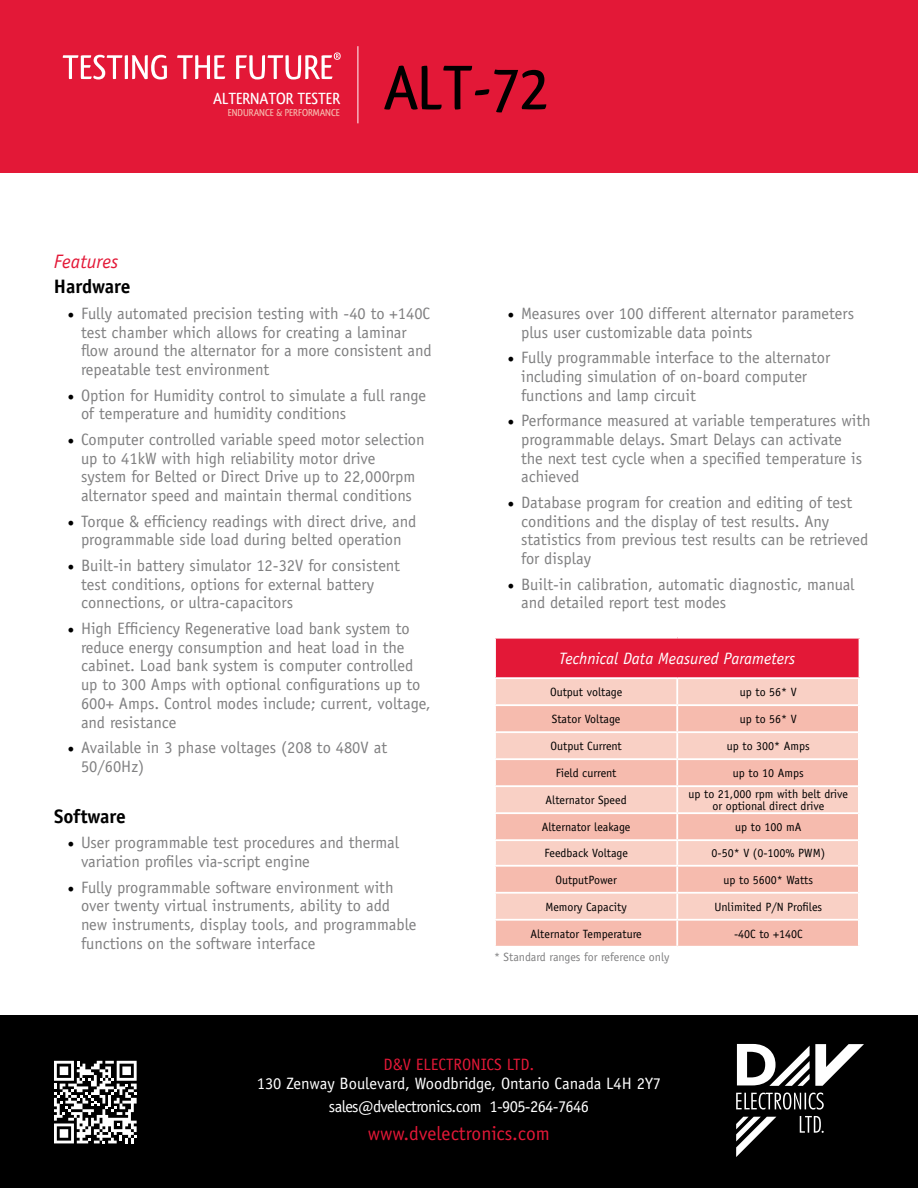
<style>
.page{position:relative;width:918px;height:1188px;background:#fff}
.page>*{position:absolute;margin:0;border:0;box-sizing:border-box;transform-origin:0 0}
.t1{font:500 65.55px "Qlassik";color:#000}
.t2{font:19.5px "Officina Sans Std";color:#e31837}
.t3{font:700 19.5px "Officina Sans Std";color:#000}
.t4{font:italic 19.5px "Officina Sans Std";color:#e31837}
.t5{font:500 16.95px "Qlassik";color:#fff}
.t6{font:16.5px/18.8px "Officina Sans Std";color:#808081}
.t7{font:16.5px/22.5px "Officina Sans Std";letter-spacing:-.02em;color:#fff;text-align:center}
.t8{font:italic 16.5px "Officina Sans Std";color:#fff}
.t9{font:16.5px "Officina Sans Std";color:#e31837}
.t10{font:12px/12.1px "Officina Sans Std";color:#000;text-align:center}
.t11{font:12px "Officina Sans Std";color:#808081}
.t12{font:500 10.5px "Qlassik";color:#f6bbae}
.s1{font-family:"Minion Pro";font-size:18px;color:#000}
</style>
<div class="page">
<div style="left:0;top:1015px;width:918px;height:173px;background:#000"></div>
<svg style="left:736px;top:1092px;width:88px;height:18px"></svg>
<svg style="left:737px;top:1044px;width:127px;height:42px"></svg>
<svg style="left:736px;top:1117px;width:40px;height:40px"></svg>
<svg style="left:800px;top:1116px;width:24px;height:17px"></svg>
<div style="left:0;top:0;width:918px;height:173px;background:#e31837"></div>
<hr style="left:358px;top:46px;width:1px;height:77px;background:#fff">
<svg style="left:54px;top:1061px;width:83px;height:82px"></svg>
<div style="left:495px;top:638px;width:365px;height:40px;background:#e31837"></div>
<div style="left:496px;top:679px;width:362px;height:25px;background:#f9d0c5"></div>
<svg style="left:496px;top:706px;width:362px;height:240px;background:#f7c5b9"></svg>
<hr style="left:676px;top:679px;width:2px;height:25px;background:#fff">
<hr style="left:676px;top:841px;width:2px;height:24px;background:#fff">
<hr style="left:494px;top:637px;width:183px;height:2px;background:#fff">
<hr style="left:494px;top:639px;width:2px;height:38px;background:#fff">
<hr style="left:677px;top:637px;width:183px;height:2px;background:#fff">
<hr style="left:859px;top:639px;width:1px;height:38px;background:#fff">
<hr style="left:494px;top:677px;width:183px;height:2px;background:#fff">
<hr style="left:677px;top:677px;width:183px;height:2px;background:#fff">
<hr style="left:676px;top:706px;width:2px;height:25px;background:#fff">
<hr style="left:494px;top:731px;width:183px;height:2px;background:#fff">
<hr style="left:676px;top:733px;width:2px;height:25px;background:#fff">
<hr style="left:676px;top:760px;width:2px;height:25px;background:#fff">
<hr style="left:676px;top:787px;width:2px;height:25px;background:#fff">
<hr style="left:676px;top:814px;width:2px;height:25px;background:#fff">
<hr style="left:677px;top:839px;width:181px;height:2px;background:#fff">
<hr style="left:494px;top:865px;width:183px;height:2px;background:#fff">
<hr style="left:677px;top:865px;width:181px;height:2px;background:#fff">
<hr style="left:676px;top:867px;width:2px;height:25px;background:#fff">
<hr style="left:676px;top:894px;width:2px;height:25px;background:#fff">
<hr style="left:494px;top:919px;width:183px;height:2px;background:#fff">
<hr style="left:677px;top:919px;width:181px;height:2px;background:#fff">
<hr style="left:676px;top:921px;width:2px;height:25px;background:#fff">
<hr style="left:677px;top:731px;width:181px;height:2px;background:#fff">
<hr style="left:494px;top:758px;width:183px;height:2px;background:#fff">
<hr style="left:677px;top:758px;width:181px;height:2px;background:#fff">
<hr style="left:494px;top:785px;width:183px;height:2px;background:#fff">
<hr style="left:677px;top:785px;width:181px;height:2px;background:#fff">
<hr style="left:494px;top:812px;width:183px;height:2px;background:#fff">
<hr style="left:677px;top:812px;width:181px;height:2px;background:#fff">
<hr style="left:494px;top:839px;width:183px;height:2px;background:#fff">
<hr style="left:494px;top:892px;width:183px;height:2px;background:#fff">
<hr style="left:677px;top:892px;width:181px;height:2px;background:#fff">
<svg style="left:63px;top:52px;width:278px;height:28px"></svg>
<p class="t5" style="left:213px;top:88px;width:128px">ALTERNATOR TESTER</p>
<p class="t12" style="left:228px;top:107px;width:114px">ENDURANCE &amp; PERFORMANCE</p>
<h1 class="t1" style="left:383px;top:49px;width:167px">ALT-72</h1>
<p class="t4" style="left:54px;top:250px;width:66px">Features</p>
<p class="t3" style="left:54px;top:275px;width:78px">Hardware</p>
<p class="t6" style="left:81px;top:304px;width:352px;text-indent:-14px"><span class="s1">•</span> Fully automated precision testing with -40 to +140C test chamber which allows for creating a laminar flow around the alternator for a more consistent and repeatable test environment</p>
<p class="t6" style="left:81px;top:386px;width:347px;text-indent:-14px"><span class="s1">•</span> Option for Humidity control to simulate a full range of temperature and humidity conditions</p>
<p class="t6" style="left:81px;top:430px;width:345px;text-indent:-14px"><span class="s1">•</span> Computer controlled variable speed motor selection up to 41kW with high reliability motor drive system for Belted or Direct Drive up to 22,000rpm alternator speed and maintain thermal conditions</p>
<p class="t6" style="left:68px;top:512px;width:350px;text-align:center"><span class="s1">•</span> Torque &amp; efficiency readings with direct drive, and programmable side load during belted operation</p>
<p class="t6" style="left:81px;top:556px;width:321px;text-indent:-14px"><span class="s1">•</span> Built-in battery simulator 12-32V for consistent test conditions, options for external battery connections, or ultra-capacitors</p>
<p class="t6" style="left:81px;top:619px;width:351px;text-indent:-14px"><span class="s1">•</span> High Efficiency Regenerative load bank system to reduce energy consumption and heat load in the cabinet. Load bank system is computer controlled up to 300 Amps with optional configurations up to 600+ Amps. Control modes include; current, voltage, and resistance</p>
<p class="t6" style="left:81px;top:738px;width:308px;text-indent:-14px"><span class="s1">•</span> Available in 3 phase voltages (208 to 480V at<br>50/60Hz)</p>
<p class="t3" style="left:54px;top:804px;width:73px">Software</p>
<p class="t6" style="left:81px;top:833px;width:320px;text-indent:-14px"><span class="s1">•</span> User programmable test procedures and thermal variation profiles via-script engine</p>
<p class="t6" style="left:81px;top:878px;width:337px;text-indent:-14px"><span class="s1">•</span> Fully programmable software environment with over twenty virtual instruments, ability to add new instruments, display tools, and programmable functions on the software interface</p>
<p class="t6" style="left:521px;top:304px;width:335px;text-indent:-14px"><span class="s1">•</span> Measures over 100 different alternator parameters plus user customizable data points</p>
<p class="t6" style="left:521px;top:348px;width:311px;text-indent:-14px"><span class="s1">•</span> Fully programmable interface to the alternator including simulation of on-board computer functions and lamp circuit</p>
<p class="t6" style="left:521px;top:411px;width:351px;text-indent:-14px"><span class="s1">•</span> Performance measured at variable temperatures with programmable delays. Smart Delays can activate<br>the next test cycle when a specified temperature is achieved</p>
<p class="t6" style="left:521px;top:493px;width:349px;text-indent:-14px"><span class="s1">•</span> Database program for creation and editing of test conditions and the display of test results. Any statistics from previous test results can be retrieved for display</p>
<p class="t6" style="left:521px;top:575px;width:335px;text-indent:-14px"><span class="s1">•</span> Built-in calibration, automatic diagnostic, manual and detailed report test modes</p>
<p class="t8" style="left:559px;top:649px;width:238px">Technical Data Measured Parameters</p>
<p class="t10" style="left:550px;top:686px;width:74px">Output voltage</p>
<p class="t10" style="left:740px;top:686px;width:58px">up to 56* V</p>
<p class="t10" style="left:552px;top:713px;width:70px">Stator Voltage</p>
<p class="t10" style="left:740px;top:713px;width:58px">up to 56* V</p>
<p class="t10" style="left:550px;top:740px;width:73px">Output Current</p>
<p class="t10" style="left:727px;top:740px;width:84px">up to 300* Amps</p>
<p class="t10" style="left:556px;top:767px;width:62px">Field current</p>
<p class="t10" style="left:733px;top:767px;width:72px">up to 10 Amps</p>
<p class="t10" style="left:546px;top:794px;width:83px">Alternator Speed</p>
<p class="t10" style="left:689px;top:788px;width:161px">up to 21,000 rpm with belt drive or optional direct drive</p>
<p class="t10" style="left:542px;top:821px;width:90px">Alternator leakage</p>
<p class="t10" style="left:735px;top:821px;width:68px">up to 100 mA</p>
<p class="t10" style="left:544px;top:847px;width:85px">Feedback Voltage</p>
<p class="t10" style="left:712px;top:847px;width:115px">0-50* V (0-100% PWM)</p>
<p class="t10" style="left:555px;top:873px;width:63px">OutputPower</p>
<p class="t10" style="left:724px;top:873px;width:91px">up to 5600* Watts</p>
<p class="t10" style="left:546px;top:900px;width:83px">Memory Capacity</p>
<p class="t10" style="left:714px;top:900px;width:109px">Unlimited P/N Profiles</p>
<p class="t10" style="left:530px;top:927px;width:113px">Alternator Temperature</p>
<p class="t10" style="left:734px;top:927px;width:70px">-40C to +140C</p>
<p class="t11" style="left:494px;top:950px;width:177px">* Standard ranges for reference only</p>
<p class="t9" style="left:384px;top:1054px;width:152px">D&amp;V ELECTRONICS LTD.</p>
<p class="t7" style="left:257px;top:1072px;width:406px">130 Zenway Boulevard, Woodbridge, Ontario Canada L4H 2Y7 sales@dvelectronics.com 1-905-264-7646</p>
<p class="t2" style="left:368px;top:1122px;width:184px">www.dvelectronics.com</p>
</div>
